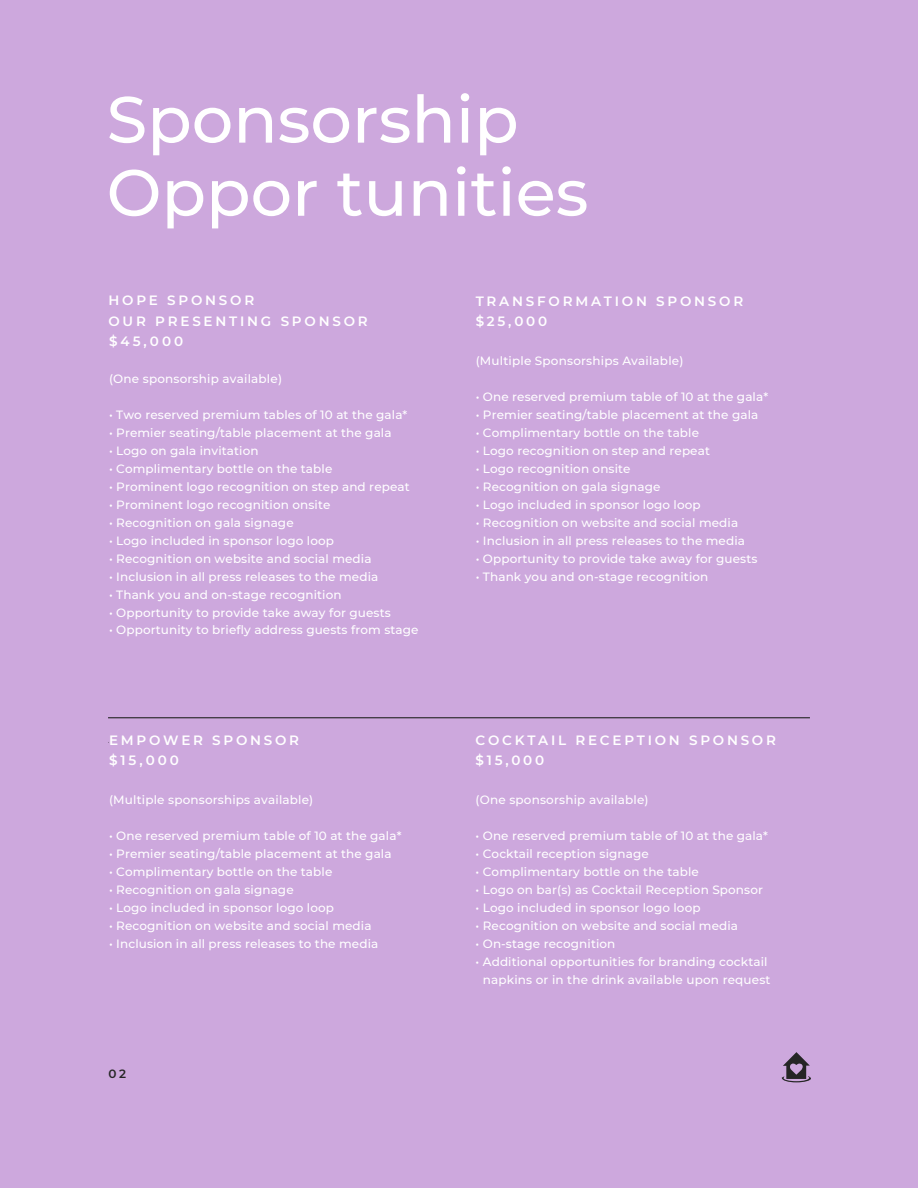
<style>
.page{position:relative;width:918px;height:1188px;background:#cda8dd}
.page>*{position:absolute;margin:0;border:0;box-sizing:border-box;transform-origin:0 0}
.t1{font:500 65.4px/73.2px "Montserrat";color:#fff}
.t2{font:600 13.5px/20.2px "Montserrat";letter-spacing:.205em;color:#fff}
.t3{font:500 12px "Montserrat";letter-spacing:.01em;color:#fff}
.t4{font:600 12px "Montserrat";color:#252525}
</style>
<div class="page">
<hr style="left:108px;top:717px;width:702px;height:1px;background:#252525">
<svg style="left:781px;top:1052px;width:30px;height:31px"></svg>
<p class="t1" style="left:107px;top:83px;width:483px">Sponsorship<br>Oppor tunities</p>
<h2 class="t2" style="left:108px;top:290px;width:147px">HOPE SPONSOR</h2>
<p class="t2" style="left:109px;top:331px;width:76px">$45,000</p>
<p class="t3" style="left:109px;top:371px;width:175px">(One sponsorship available)</p>
<p class="t3" style="left:109px;top:407px;width:300px">• Two reserved premium tables of 10 at the gala*</p>
<p class="t3" style="left:109px;top:425px;width:284px">• Premier seating/table placement at the gala</p>
<p class="t3" style="left:109px;top:443px;width:151px">• Logo on gala invitation</p>
<h2 class="t3" style="left:109px;top:461px;width:225px">• Complimentary bottle on the table</h2>
<h3 class="t3" style="left:109px;top:479px;width:302px">• Prominent logo recognition on step and repeat</h3>
<p class="t3" style="left:109px;top:497px;width:223px">• Prominent logo recognition onsite</p>
<p class="t3" style="left:109px;top:515px;width:186px">• Recognition on gala signage</p>
<p class="t3" style="left:109px;top:533px;width:227px">• Logo included in sponsor logo loop</p>
<p class="t3" style="left:109px;top:551px;width:264px">• Recognition on website and social media</p>
<p class="t3" style="left:109px;top:569px;width:271px">• Inclusion in all press releases to the media</p>
<p class="t3" style="left:109px;top:587px;width:234px">• Thank you and on-stage recognition</p>
<p class="t3" style="left:109px;top:605px;width:283px">• Opportunity to provide take away for guests</p>
<p class="t3" style="left:109px;top:623px;width:311px">• Opportunity to briefly address guests from stage</p>
<h1 class="t2" style="left:108px;top:311px;width:261px">OUR PRESENTING SPONSOR</h1>
<p class="t2" style="left:109px;top:730px;width:192px">EMPOWER SPONSOR</p>
<p class="t2" style="left:109px;top:750px;width:71px">$15,000</p>
<h2 class="t3" style="left:109px;top:792px;width:206px">(Multiple sponsorships available)</h2>
<h2 class="t3" style="left:109px;top:828px;width:294px">• One reserved premium table of 10 at the gala*</h2>
<h3 class="t3" style="left:109px;top:846px;width:284px">• Premier seating/table placement at the gala</h3>
<p class="t3" style="left:109px;top:864px;width:225px">• Complimentary bottle on the table</p>
<p class="t3" style="left:109px;top:882px;width:186px">• Recognition on gala signage</p>
<p class="t3" style="left:109px;top:900px;width:227px">• Logo included in sponsor logo loop</p>
<p class="t3" style="left:109px;top:918px;width:264px">• Recognition on website and social media</p>
<p class="t3" style="left:109px;top:936px;width:271px">• Inclusion in all press releases to the media</p>
<h2 class="t4" style="left:108px;top:1067px;width:19px">02</h2>
<p class="t2" style="left:476px;top:291px;width:269px">TRANSFORMATION SPONSOR $25,000</p>
<p class="t3" style="left:476px;top:353px;width:209px">(Multiple Sponsorships Available)</p>
<p class="t3" style="left:476px;top:389px;width:294px">• One reserved premium table of 10 at the gala*</p>
<p class="t3" style="left:476px;top:407px;width:284px">• Premier seating/table placement at the gala</p>
<p class="t3" style="left:476px;top:425px;width:225px">• Complimentary bottle on the table</p>
<p class="t3" style="left:476px;top:443px;width:236px">• Logo recognition on step and repeat</p>
<p class="t3" style="left:476px;top:461px;width:156px">• Logo recognition onsite</p>
<p class="t3" style="left:476px;top:479px;width:186px">• Recognition on gala signage</p>
<p class="t3" style="left:476px;top:497px;width:227px">• Logo included in sponsor logo loop</p>
<p class="t3" style="left:476px;top:515px;width:264px">• Recognition on website and social media</p>
<p class="t3" style="left:476px;top:533px;width:271px">• Inclusion in all press releases to the media</p>
<p class="t3" style="left:476px;top:551px;width:283px">• Opportunity to provide take away for guests</p>
<p class="t3" style="left:476px;top:569px;width:234px">• Thank you and on-stage recognition</p>
<p class="t2" style="left:476px;top:730px;width:302px">COCKTAIL RECEPTION SPONSOR $15,000</p>
<p class="t3" style="left:476px;top:792px;width:175px">(One sponsorship available)</p>
<p class="t3" style="left:476px;top:828px;width:294px">• One reserved premium table of 10 at the gala*</p>
<p class="t3" style="left:476px;top:846px;width:175px">• Cocktail reception signage</p>
<p class="t3" style="left:476px;top:864px;width:225px">• Complimentary bottle on the table</p>
<p class="t3" style="left:476px;top:882px;width:289px">• Logo on bar(s) as Cocktail Reception Sponsor</p>
<p class="t3" style="left:476px;top:900px;width:227px">• Logo included in sponsor logo loop</p>
<p class="t3" style="left:476px;top:918px;width:264px">• Recognition on website and social media</p>
<p class="t3" style="left:476px;top:936px;width:141px">• On-stage recognition</p>
<p class="t3" style="left:476px;top:954px;width:293px">• Additional opportunities for branding cocktail</p>
<p class="t3" style="left:483px;top:972px;width:289px">napkins or in the drink available upon request</p>
</div>
